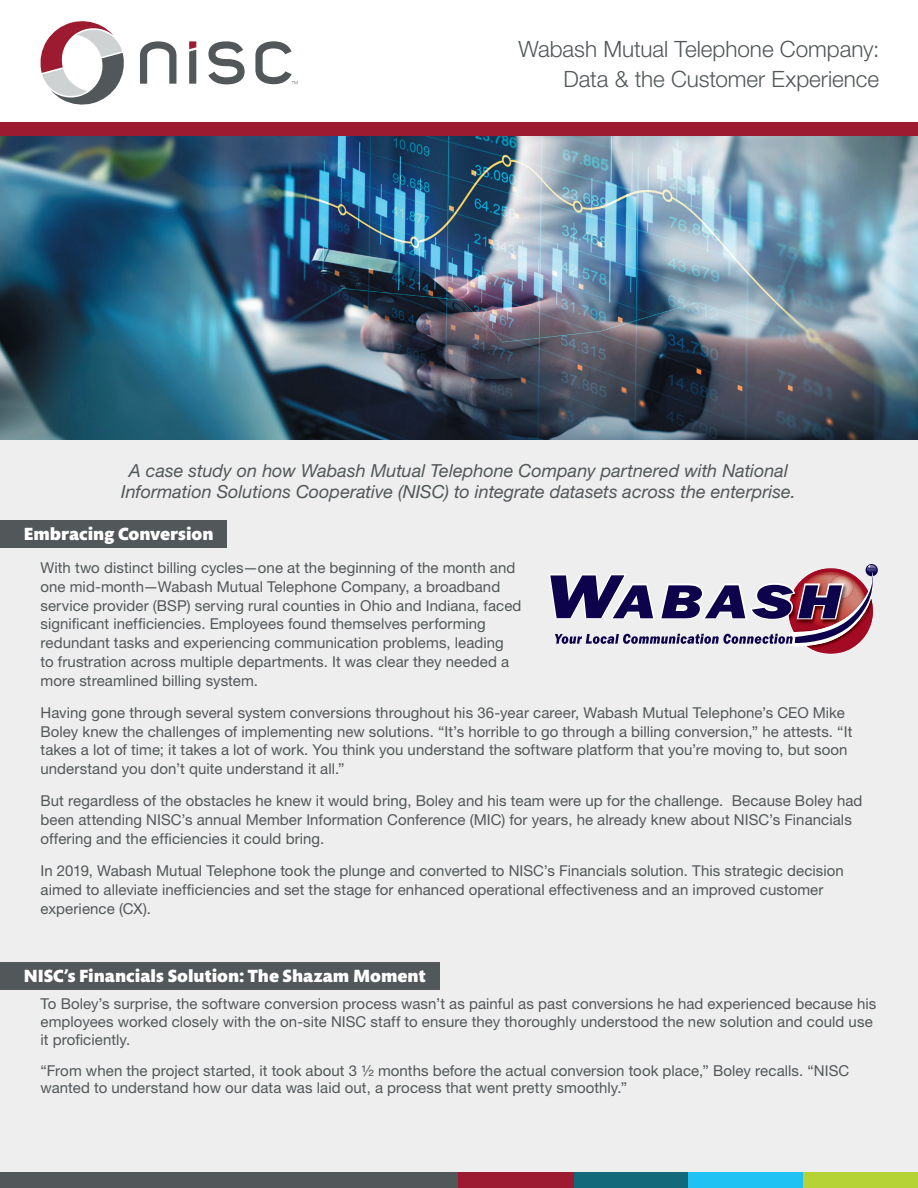
<style>
.page{position:relative;width:918px;height:1188px;background:#fff}
.page>*{position:absolute;margin:0;border:0;box-sizing:border-box;transform-origin:0 0}
.t1{font:300 22.5px/30px "Helvetica Neue LT Std";color:#525759;text-align:right}
.t2{font:italic 18px/21px "Helvetica Neue LT Std";color:#525759;text-align:center}
.t3{font:900 18px "Mundo Sans Std";color:#fff}
.t4{font:15px/18.8px "Helvetica Neue LT Std";letter-spacing:.005em;color:#525759}
</style>
<div class="page">
<div style="left:0;top:123px;width:918px;height:13px;background:#9c1b30"></div>
<div style="left:0;top:136px;width:918px;height:1036px;background:#eee"></div>
<div style="left:0;top:1172px;width:459px;height:16px;background:#525759"></div>
<div style="left:459px;top:1172px;width:115px;height:16px;background:#9c1b30"></div>
<div style="left:574px;top:1172px;width:114px;height:16px;background:#12697a"></div>
<div style="left:688px;top:1172px;width:115px;height:16px;background:#1fc2f3"></div>
<div style="left:803px;top:1172px;width:115px;height:16px;background:#b5d334"></div>
<svg style="left:40px;top:21px;width:84px;height:84px"></svg>
<svg style="left:189px;top:41px;width:7px;height:43px"></svg>
<svg style="left:140px;top:41px;width:36px;height:43px"></svg>
<svg style="left:208px;top:41px;width:37px;height:43px"></svg>
<svg style="left:255px;top:41px;width:43px;height:43px"></svg>
<div style="left:0;top:521px;width:227px;height:27px;background:#525759"></div>
<img style="left:0;top:136px;width:918px;height:304px">
<img style="left:816px;top:651px;width:30px;height:1px">
<svg style="left:549px;top:565px;width:328px;height:85px"></svg>
<div style="left:0;top:962px;width:440px;height:28px;background:#525759"></div>
<h1 class="t1" style="left:518px;top:33px;width:363px">Wabash Mutual Telephone Company:<br>Data &amp; the Customer Experience</h1>
<p class="t2" style="left:121px;top:459px;width:676px">A case study on how Wabash Mutual Telephone Company partnered with National<br>Information Solutions Cooperative (NISC) to integrate datasets across the enterprise.</p>
<p class="t3" style="left:24px;top:524px;width:191px">Embracing Conversion</p>
<p class="t4" style="left:40px;top:558px;width:483px">With two distinct billing cycles—one at the beginning of the month and one mid-month—Wabash Mutual Telephone Company, a broadband service provider (BSP) serving rural counties in Ohio and Indiana, faced significant inefficiencies. Employees found themselves performing redundant tasks and experiencing communication problems, leading<br>to frustration across multiple departments. It was clear they needed a more streamlined billing system.</p>
<p class="t4" style="left:40px;top:703px;width:813px">Having gone through several system conversions throughout his 36-year career, Wabash Mutual Telephone’s CEO Mike Boley knew the challenges of implementing new solutions. “It’s horrible to go through a billing conversion,” he attests. “It takes a lot of time; it takes a lot of work. You think you understand the software platform that you’re moving to, but soon understand you don’t quite understand it all.”</p>
<p class="t4" style="left:40px;top:791px;width:823px">But regardless of the obstacles he knew it would bring, Boley and his team were up for the challenge. Because Boley had been attending NISC’s annual Member Information Conference (MIC) for years, he already knew about NISC’s Financials offering and the efficiencies it could bring.</p>
<p class="t4" style="left:40px;top:861px;width:805px">In 2019, Wabash Mutual Telephone took the plunge and converted to NISC’s Financials solution. This strategic decision aimed to alleviate inefficiencies and set the stage for enhanced operational effectiveness and an improved customer experience (CX).</p>
<p class="t3" style="left:24px;top:966px;width:403px">NISC’s Financials Solution: The Shazam Moment</p>
<p class="t4" style="left:40px;top:994px;width:837px;line-height:18px">To Boley’s surprise, the software conversion process wasn’t as painful as past conversions he had experienced because his employees worked closely with the on-site NISC staff to ensure they thoroughly understood the new solution and could use it proficiently.</p>
<p class="t4" style="left:40px;top:1061px;width:810px;line-height:17.2px">“From when the project started, it took about 3 ½ months before the actual conversion took place,” Boley recalls. “NISC wanted to understand how our data was laid out, a process that went pretty smoothly.”</p>
</div>
